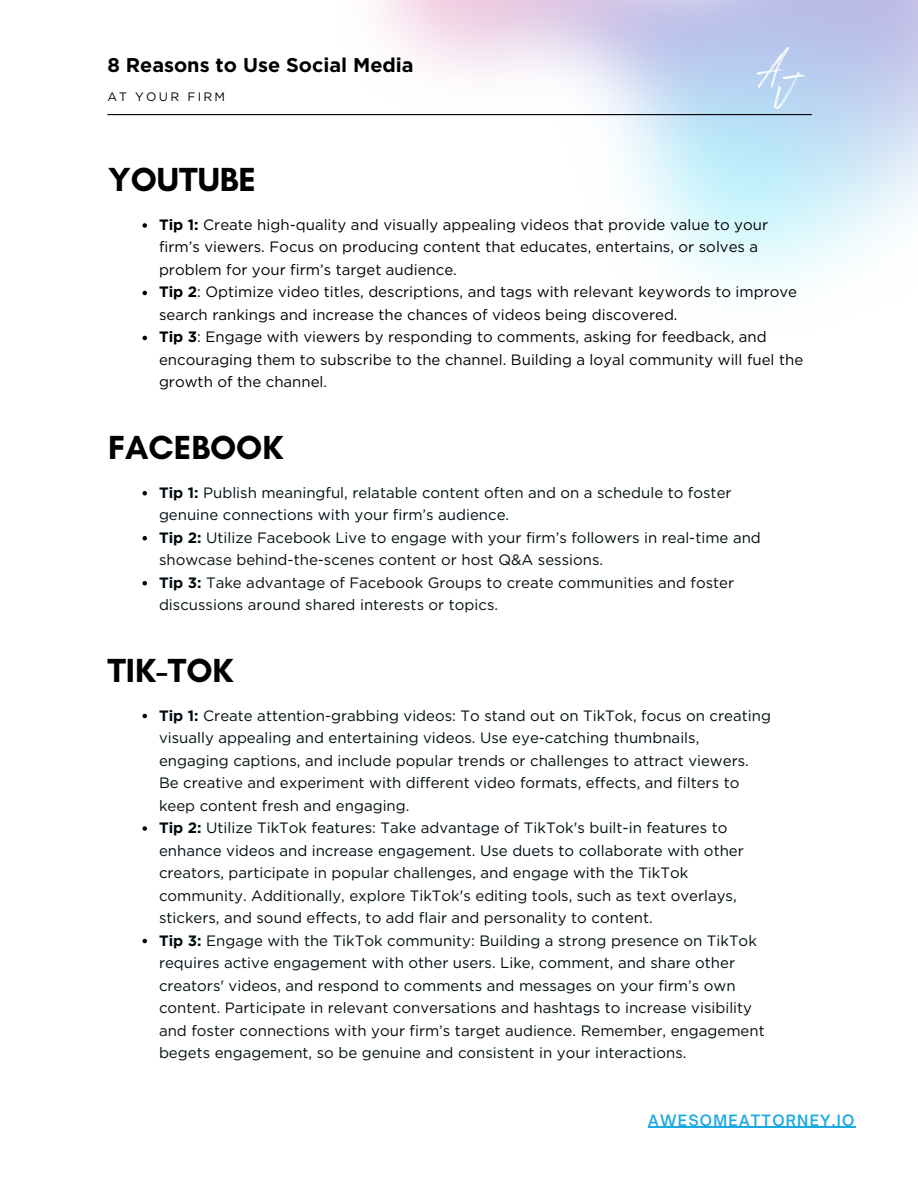
<style>
.page{position:relative;width:918px;height:1188px;background:#fff}
.page>*{position:absolute;margin:0;border:0;box-sizing:border-box;transform-origin:0 0}
.t1{font:700 34.05px "Glacial Indifference";color:#000}
.t2{font:700 19.8px "Gotham";color:#000}
.t3{font:15px/22.5px "Gotham";color:#000c10}
.t4{font:15px/22.5px "Gotham";color:#000}
.t5{font:600 15px "Open Sauce One";letter-spacing:.085em;color:#1daae0}
.t6{font:12.3px "Gotham";letter-spacing:.185em;color:#000}
.s1{font-weight:700}
</style>
<div class="page">
<hr style="left:107px;top:114px;width:705px;height:1px;background:#000">
<img style="left:751px;top:41px;width:59px;height:73px">
<svg style="left:143px;top:223px;width:4px;height:5px"></svg>
<svg style="left:143px;top:291px;width:4px;height:4px"></svg>
<svg style="left:143px;top:336px;width:4px;height:4px"></svg>
<svg style="left:143px;top:491px;width:4px;height:4px"></svg>
<svg style="left:143px;top:536px;width:4px;height:4px"></svg>
<svg style="left:143px;top:581px;width:4px;height:4px"></svg>
<svg style="left:143px;top:714px;width:4px;height:4px"></svg>
<svg style="left:143px;top:826px;width:4px;height:5px"></svg>
<svg style="left:143px;top:939px;width:4px;height:4px"></svg>
<hr style="left:648px;top:1127px;width:208px;height:1px;background:#1daae0">
<p class="t2" style="left:107px;top:53px;width:308px">8 Reasons to Use Social Media</p>
<p class="t6" style="left:107px;top:89px;width:119px">AT YOUR FIRM</p>
<p class="t1" style="left:108px;top:159px;width:150px">YOUTUBE</p>
<p class="t4" style="left:159px;top:213px;width:611px"><span class="s1">Tip 1:</span> Create high-quality and visually appealing videos that provide value to your firm’s viewers. Focus on producing content that educates, entertains, or solves a problem for your firm’s target audience.</p>
<p class="t4" style="left:159px;top:281px;width:640px"><span class="s1">Tip 2</span>: Optimize video titles, descriptions, and tags with relevant keywords to improve search rankings and increase the chances of videos being discovered.</p>
<p class="t4" style="left:159px;top:326px;width:646px"><span class="s1">Tip 3</span>: Engage with viewers by responding to comments, asking for feedback, and encouraging them to subscribe to the channel. Building a loyal community will fuel the growth of the channel.</p>
<p class="t1" style="left:108px;top:427px;width:177px">FACEBOOK</p>
<p class="t3" style="left:159px;top:481px;width:574px"><span class="s1">Tip 1:</span> Publish meaningful, relatable content often and on a schedule to foster genuine connections with your firm’s audience.</p>
<p class="t3" style="left:159px;top:526px;width:603px"><span class="s1">Tip 2:</span> Utilize Facebook Live to engage with your firm’s followers in real-time and showcase behind-the-scenes content or host Q&amp;A sessions.</p>
<p class="t3" style="left:159px;top:571px;width:577px"><span class="s1">Tip 3:</span> Take advantage of Facebook Groups to create communities and foster discussions around shared interests or topics.</p>
<p class="t1" style="left:107px;top:649px;width:128px">TIK-TOK</p>
<p class="t3" style="left:159px;top:704px;width:614px"><span class="s1">Tip 1:</span> Create attention-grabbing videos: To stand out on TikTok, focus on creating visually appealing and entertaining videos. Use eye-catching thumbnails, engaging captions, and include popular trends or challenges to attract viewers.<br>Be creative and experiment with different video formats, effects, and filters to keep content fresh and engaging.</p>
<p class="t3" style="left:159px;top:816px;width:586px"><span class="s1">Tip 2:</span> Utilize TikTok features: Take advantage of TikTok's built-in features to enhance videos and increase engagement. Use duets to collaborate with other creators, participate in popular challenges, and engage with the TikTok community. Additionally, explore TikTok's editing tools, such as text overlays, stickers, and sound effects, to add flair and personality to content.</p>
<p class="t3" style="left:159px;top:929px;width:607px"><span class="s1">Tip 3:</span> Engage with the TikTok community: Building a strong presence on TikTok requires active engagement with other users. Like, comment, and share other creators' videos, and respond to comments and messages on your firm’s own content. Participate in relevant conversations and hashtags to increase visibility and foster connections with your firm’s target audience. Remember, engagement begets engagement, so be genuine and consistent in your interactions.</p>
<p class="t5" style="left:648px;top:1111px;width:208px">AWESOMEATTORNEY.IO</p>
</div>
